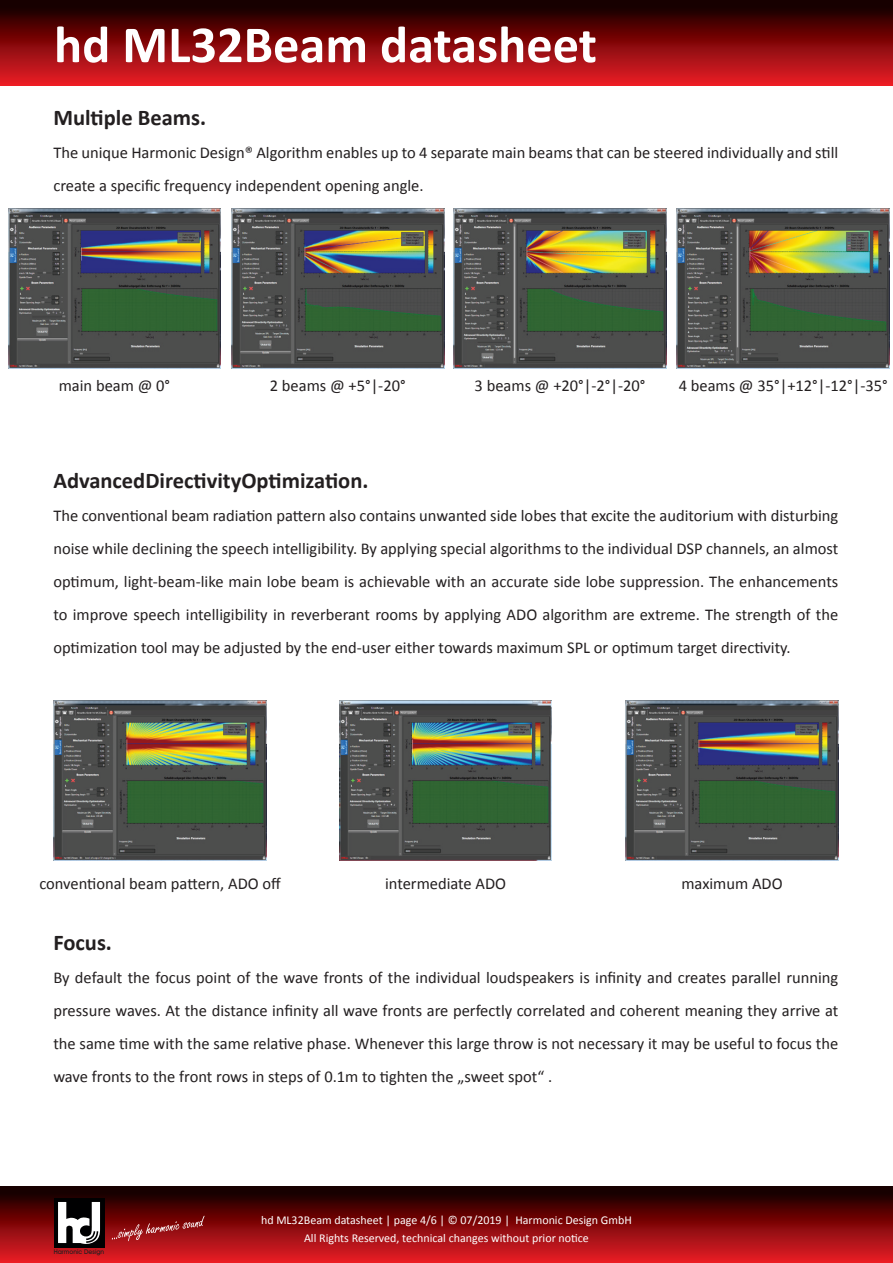
<style>
.page{position:relative;width:893px;height:1263px;background:#fff}
.page>*{position:absolute;margin:0;border:0;box-sizing:border-box;transform-origin:0 0}
.t1{font:700 52.5px "Calibri";color:#fff}
.t2{font:700 22.5px "Calibri";color:#231f20}
.t3{font:16.5px/33px "Calibri";color:#231f20;text-align:justify}
.t4{font:12px/18px "Calibri";color:#fff;text-align:center}
.t5{font:500 6.45px "Avant Garde IT Cby BT";color:#231f20}
</style>
<div class="page">
<div style="left:0;top:1186px;width:893px;height:77px;background:linear-gradient(to bottom,#0a0000,#ef1b23)"></div>
<div style="left:54px;top:1198px;width:50px;height:49px;background:#000001"></div>
<svg style="left:58px;top:1202px;width:42px;height:42px"></svg>
<svg style="left:112px;top:1216px;width:93px;height:25px;background:#962123"></svg>
<div style="left:0;top:0;width:893px;height:85px;background:linear-gradient(to bottom,#0b0000,#ef1b23)"></div>
<img style="left:8px;top:209px;width:213px;height:160px">
<img style="left:231px;top:209px;width:213px;height:160px">
<img style="left:454px;top:209px;width:212px;height:160px">
<img style="left:677px;top:209px;width:213px;height:160px">
<img style="left:54px;top:700px;width:212px;height:160px">
<img style="left:339px;top:700px;width:213px;height:160px">
<img style="left:626px;top:700px;width:212px;height:160px">
<h1 class="t1" style="left:54px;top:11px;width:544px">hd ML32Beam datasheet</h1>
<h2 class="t2" style="left:53px;top:103px;width:154px">Multiple Beams.</h2>
<p class="t3" style="left:53px;top:136px;width:786px">The unique Harmonic Design® Algorithm enables up to 4 separate main beams that can be steered individually and still create a specific frequency independent opening angle.</p>
<p class="t3" style="left:59px;top:369px;width:113px">main beam @ 0°</p>
<p class="t3" style="left:270px;top:369px;width:137px">2 beams @ +5°|-20°</p>
<p class="t3" style="left:475px;top:369px;width:172px">3 beams @ +20°|-2°|-20°</p>
<p class="t3" style="left:679px;top:369px;width:211px">4 beams @ 35°|+12°|-12°|-35°</p>
<h2 class="t2" style="left:53px;top:466px;width:317px">AdvancedDirectivityOptimization.</h2>
<p class="t3" style="left:53px;top:499px;width:786px">The conventional beam radiation pattern also contains unwanted side lobes that excite the auditorium with disturbing noise while declining the speech intelligibility. By applying special algorithms to the individual DSP channels, an almost optimum, light-beam-like main lobe beam is achievable with an accurate side lobe suppression. The enhancements to improve speech intelligibility in reverberant rooms by applying ADO algorithm are extreme. The strength of the optimization tool may be adjusted by the end-user either towards maximum SPL or optimum target directivity.</p>
<p class="t3" style="left:39px;top:867px;width:243px">conventional beam pattern, ADO off</p>
<p class="t3" style="left:385px;top:867px;width:123px">intermediate ADO</p>
<p class="t3" style="left:681px;top:867px;width:103px">maximum ADO</p>
<h2 class="t2" style="left:53px;top:928px;width:60px">Focus.</h2>
<p class="t3" style="left:53px;top:961px;width:786px">By default the focus point of the wave fronts of the individual loudspeakers is infinity and creates parallel running pressure waves. At the distance infinity all wave fronts are perfectly correlated and coherent meaning they arrive at the same time with the same relative phase. Whenever this large throw is not necessary it may be useful to focus the wave fronts to the front rows in steps of 0.1m to tighten the „sweet spot“ .</p>
<p class="t5" style="left:54px;top:1248px;width:52px">Harmonic Design</p>
<p class="t4" style="left:261px;top:1211px;width:372px">hd ML32Beam datasheet | page 4/6 | © 07/2019 | Harmonic Design GmbH<br>All Rights Reserved, technical changes without prior notice</p>
</div>
